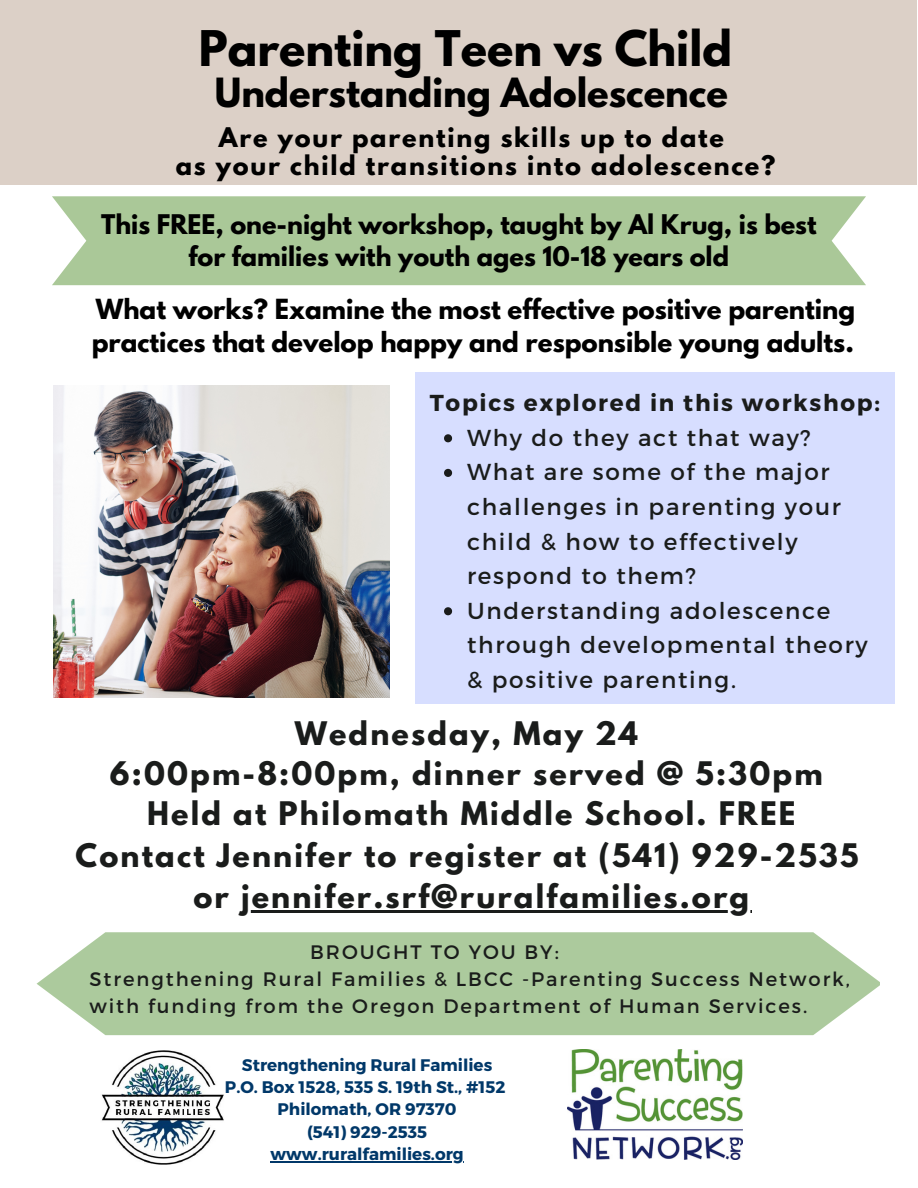
<style>
.page{position:relative;width:918px;height:1188px;background:#fff}
.page>*{position:absolute;margin:0;border:0;box-sizing:border-box;transform-origin:0 0}
.t1{font:700 43.5px "League Spartan";color:#000}
.t2{font:700 35.7px "League Spartan";color:#000}
.t3{font:700 28.8px/40.8px "League Spartan";letter-spacing:.075em;color:#1a1c1b;text-align:center}
.t4{font:700 24.6px/33.8px "League Spartan";color:#000}
.t5{font:700 24px/32.7px "League Spartan";color:#000;text-align:center}
.t6{font:700 24px/28.2px "League Spartan";letter-spacing:.075em;color:#000;text-align:center}
.t7{font:23.1px/34.7px "Montserrat";letter-spacing:.075em;color:#1a1c1b}
.t8{font:700 23.1px "Montserrat";letter-spacing:.075em;color:#1a1c1b}
.t9{font:19.5px/27px "Montserrat";letter-spacing:.1em;color:#1a1c1b}
.t10{font:700 16.8px/22.4px "Montserrat";color:#013869;text-align:center}
</style>
<div class="page">
<img style="left:101px;top:1051px;width:123px;height:113px">
<hr style="left:271px;top:1161px;width:193px;height:2px;background:#013869">
<img style="left:567px;top:1050px;width:176px;height:110px">
<img style="left:54px;top:385px;width:335px;height:313px">
<div style="left:0;top:0;width:917px;height:184px;background:#dcd0c7"></div>
<div style="left:415px;top:372px;width:480px;height:332px;background:#d7deff"></div>
<svg style="left:444px;top:434px;width:8px;height:8px"></svg>
<svg style="left:444px;top:469px;width:8px;height:8px"></svg>
<svg style="left:444px;top:607px;width:8px;height:8px"></svg>
<svg style="left:37px;top:932px;width:843px;height:103px;background:#b2cea4"></svg>
<hr style="left:241px;top:910px;width:510px;height:2px;background:#1a1c1b">
<div style="left:52px;top:196px;width:813px;height:89px;background:#aac898"></div>
<h1 class="t1" style="left:199px;top:27px;width:535px">Parenting Teen vs Child</h1>
<h2 class="t2" style="left:215px;top:75px;width:515px">Understanding Adolescence</h2>
<p class="t6" style="left:176px;top:126px;width:601px">Are your parenting skills up to date<br>as your child transitions into adolescence?</p>
<p class="t5" style="left:101px;top:211px;width:717px">This FREE, one-night workshop, taught by Al Krug, is best for families with youth ages 10-18 years old</p>
<p class="t4" style="left:92px;top:295px;width:765px">What works? Examine the most effective positive parenting practices that develop happy and responsible young adults.</p>
<p class="t8" style="left:430px;top:388px;width:452px">Topics explored in this workshop:</p>
<p class="t7" style="left:467px;top:419px;width:402px">Why do they act that way?<br>What are some of the major challenges in parenting your child &amp; how to effectively respond to them?<br>Understanding adolescence through developmental theory &amp; positive parenting.</p>
<p class="t3" style="left:76px;top:716px;width:784px">Wednesday, May 24<br>6:00pm-8:00pm, dinner served @ 5:30pm Held at Philomath Middle School. FREE Contact Jennifer to register at (541) 929-2535 or jennifer.srf@ruralfamilies.org</p>
<p class="t9" style="left:89px;top:938px;width:762px;text-indent:221px">BROUGHT TO YOU BY:<br>Strengthening Rural Families &amp; LBCC -Parenting Success Network, with funding from the Oregon Department of Human Services.</p>
<p class="t10" style="left:225px;top:1053px;width:282px">Strengthening Rural Families<br>P.O. Box 1528, 535 S. 19th St., #152<br>Philomath, OR 97370<br>(541) 929-2535 www.ruralfamilies.org</p>
</div>
